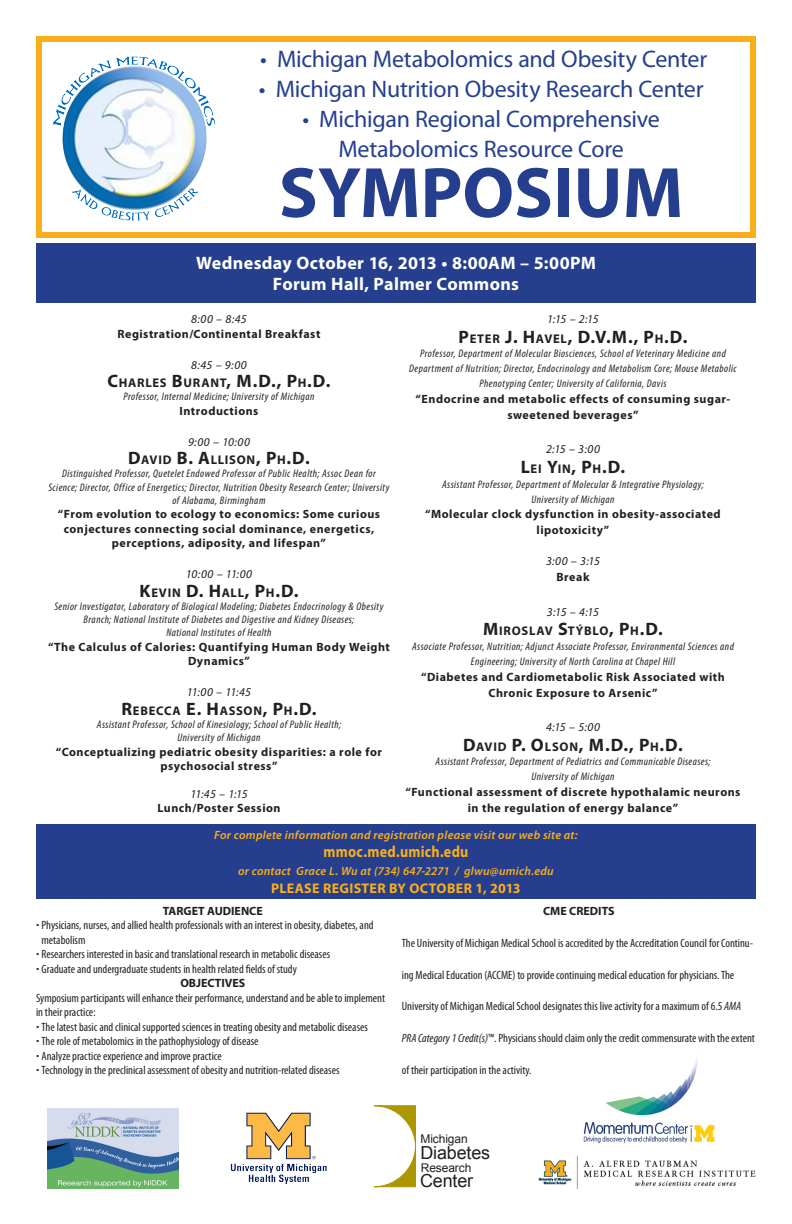
<style>
.page{position:relative;width:792px;height:1224px;background:#fff}
.page>*{position:absolute;margin:0;border:0;box-sizing:border-box;transform-origin:0 0}
.t1{font:700 72px "Myriad Pro";color:#253f8e}
.t2{font:24px/30px "Myriad Pro";letter-spacing:-.01em;color:#253f8e;text-align:center}
.Schedule{font:700 18px "Myriad Pro";color:#231f20}
.t3{font:700 18px "Myriad Pro";letter-spacing:.02em;color:#fff}
.t4{font:18px/27.7px "Arial";letter-spacing:-.01em;color:#231f20}
.t5{font:700 16.1px "Myriad Pro";letter-spacing:.02em;color:#faaf1a;scale:.87 1}
.t6{font:700 14px "Myriad Pro";letter-spacing:.02em;color:#faaf1a}
.Schedule-2{font:700 12.6px "Myriad Pro";letter-spacing:.06em;color:#231f20}
.t7{font:condensed 12px/14.5px "Myriad Pro";color:#231f20}
.Schedule-3{font:700 12px/14.5px "Myriad Pro";letter-spacing:.04em;color:#231f20;text-align:center}
.t8{font:italic 600 12px "Myriad Pro";letter-spacing:.02em;color:#faaf1a}
.Schedule-4{font:italic 12px/16px "Myriad Pro";letter-spacing:-.015em;color:#231f20;text-align:center}
.Schedule-5{font:700 12px "Myriad Pro";color:#231f20}
.t9{font:12px "Arial";letter-spacing:-.01em;color:#231f20}
.Schedule-6{font:italic condensed 11px/13.3px "Myriad Pro";letter-spacing:.04em;color:#231f20;text-align:center}
.s1{font-weight:400;font-style:italic}
.s2{font-size:12.6px}
.s3{font-size:18px}
.s4{font-weight:700;font-style:normal}
.s5{font-style:italic}
</style>
<div class="page">
<img style="left:583px;top:1057px;width:132px;height:86px">
<div style="left:36px;top:36px;width:720px;height:202px;border:6px solid #faaf1a"></div>
<div style="left:36px;top:824px;width:720px;height:75px;background:#253f8e"></div>
<img style="left:42px;top:42px;width:198px;height:190px">
<div style="left:36px;top:243px;width:720px;height:59px;background:#253f8e"></div>
<img style="left:48px;top:1108px;width:130px;height:80px">
<svg style="left:374px;top:1106px;width:42px;height:81px"></svg>
<img style="left:538px;top:1155px;width:218px;height:34px">
<img style="left:230px;top:1112px;width:97px;height:72px">
<p class="t2" style="left:260px;top:44px;width:448px">• Michigan Metabolomics and Obesity Center</p>
<p class="t2" style="left:259px;top:74px;width:446px">• Michigan Nutrition Obesity Research Center</p>
<p class="t2" style="left:302px;top:104px;width:359px">• Michigan Regional Comprehensive<br>Metabolomics Resource Core</p>
<p class="t1" style="left:279px;top:146px;width:406px">SYMPOSIUM</p>
<p class="t3" style="left:196px;top:251px;width:401px">Wednesday October 16, 2013 • 8:00AM – 5:00PM</p>
<p class="t3" style="left:273px;top:273px;width:248px">Forum Hall, Palmer Commons</p>
<p class="Schedule-3" style="left:118px;top:311px;width:204px"><span class="s1">8:00 – 8:45<br></span>Registration/Continental Breakfast</p>
<p class="Schedule-4" style="left:191px;top:357px;width:57px">8:45 – 9:00</p>
<p class="Schedule" style="left:108px;top:369px;width:224px">C<span class="s2">HARLES</span> B<span class="s2">URANT</span>, M.D., P<span class="s2">H</span>.D.</p>
<p class="Schedule-6" style="left:123px;top:390px;width:193px">Professor, Internal Medicine; University of Michigan</p>
<p class="Schedule-3" style="left:179px;top:403px;width:81px">Introductions</p>
<p class="Schedule-4" style="left:188px;top:434px;width:63px">9:00 – 10:00</p>
<p class="Schedule-2" style="left:128px;top:452px;width:183px"><span class="s3">D</span>AVID <span class="s3">B. A</span>LLISON<span class="s3">, P</span>H<span class="s3">.D.</span></p>
<p class="Schedule-6" style="left:48px;top:467px;width:343px">Distinguished Professor, Quetelet Endowed Professor of Public Health; Assoc Dean for<br>Science; Director, Office of Energetics; Director, Nutrition Obesity Research Center; University of Alabama, Birmingham</p>
<p class="Schedule-3" style="left:58px;top:507px;width:324px">“From evolution to ecology to economics: Some curious conjectures connecting social dominance, energetics, perceptions, adiposity, and lifespan”</p>
<p class="Schedule-4" style="left:186px;top:566px;width:68px">10:00 – 11:00</p>
<p class="Schedule" style="left:139px;top:579px;width:161px">K<span class="s2">EVIN</span> D. H<span class="s2">ALL</span>, P<span class="s2">H</span>.D.</p>
<p class="Schedule-6" style="left:54px;top:599px;width:331px">Senior Investigator, Laboratory of Biological Modeling; Diabetes Endocrinology &amp; Obesity<br>Branch; National Institute of Diabetes and Digestive and Kidney Diseases;<br>National Institutes of Health</p>
<p class="Schedule-3" style="left:48px;top:639px;width:343px">“The Calculus of Calories: Quantifying Human Body Weight<br>Dynamics”</p>
<p class="Schedule-4" style="left:187px;top:684px;width:66px">11:00 – 11:45</p>
<p class="Schedule-2" style="left:121px;top:702px;width:197px"><span class="s3">R</span>EBECCA <span class="s3">E. H</span>ASSON<span class="s3">, P</span>H<span class="s3">.D.</span></p>
<p class="Schedule-6" style="left:97px;top:717px;width:246px">Assistant Professor, School of Kinesiology; School of Public Health;<br>University of Michigan</p>
<p class="Schedule-3" style="left:56px;top:744px;width:328px">“Conceptualizing pediatric obesity disparities: a role for psychosocial stress”</p>
<p class="Schedule-3" style="left:157px;top:786px;width:125px"><span class="s1">11:45 – 1:15<br></span>Lunch/Poster Session</p>
<p class="Schedule-4" style="left:547px;top:311px;width:53px">1:15 – 2:15</p>
<p class="Schedule" style="left:459px;top:325px;width:230px">P<span class="s2">ETER</span> J. H<span class="s2">AVEL</span>, D.V.M., P<span class="s2">H</span>.D.</p>
<p class="Schedule-6" style="left:409px;top:346px;width:329px;line-height:14.8px">Professor, Department of Molecular Biosciences, School of Veterinary Medicine and<br>Department of Nutrition; Director, Endocrinology and Metabolism Core; Mouse Metabolic<br>Phenotyping Center; University of California, Davis</p>
<p class="Schedule-3" style="left:416px;top:391px;width:316px;line-height:16px">“Endocrine and metabolic effects of consuming sugar&shy;sweetened beverages”</p>
<p class="Schedule-4" style="left:546px;top:441px;width:55px">2:15 – 3:00</p>
<p class="Schedule" style="left:521px;top:455px;width:106px">L<span class="s2">EI</span> Y<span class="s2">IN</span>, P<span class="s2">H</span>.D.</p>
<p class="Schedule-6" style="left:442px;top:477px;width:263px;line-height:14.8px">Assistant Professor, Department of Molecular &amp; Integrative Physiology;<br>University of Michigan</p>
<p class="Schedule-3" style="left:425px;top:506px;width:297px;line-height:16px">“Molecular clock dysfunction in obesity-associated lipotoxicity”</p>
<p class="Schedule-4" style="left:546px;top:553px;width:55px">3:00 – 3:15<br><span class="s4">Break</span></p>
<p class="Schedule-4" style="left:547px;top:603px;width:54px">3:15 – 4:15</p>
<p class="Schedule-2" style="left:483px;top:623px;width:181px"><span class="s3">M</span>IROSLAV <span class="s3">S</span>TÝBLO<span class="s3">, P</span>H<span class="s3">.D.</span></p>
<p class="Schedule-6" style="left:412px;top:639px;width:323px;line-height:14.8px">Associate Professor, Nutrition; Adjunct Associate Professor, Environmental Sciences and<br>Engineering; University of North Carolina at Chapel Hill</p>
<p class="Schedule-3" style="left:421px;top:668px;width:305px;line-height:16px">“Diabetes and Cardiometabolic Risk Associated with<br>Chronic Exposure to Arsenic”</p>
<p class="Schedule-4" style="left:546px;top:719px;width:55px">4:15 – 5:00</p>
<p class="Schedule" style="left:463px;top:733px;width:221px">D<span class="s2">AVID</span> P. O<span class="s2">LSON</span>, M.D., P<span class="s2">H</span>.D.</p>
<p class="Schedule-6" style="left:436px;top:754px;width:276px;line-height:14.8px">Assistant Professor, Department of Pediatrics and Communicable Diseases;<br>University of Michigan</p>
<p class="Schedule-3" style="left:405px;top:784px;width:337px;line-height:16px">“Functional assessment of discrete hypothalamic neurons in the regulation of energy balance”</p>
<p class="t8" style="left:214px;top:828px;width:365px">For complete information and registration please visit our web site at:</p>
<p class="t5" style="left:324px;top:841px;width:168px">mmoc.med.umich.edu</p>
<p class="t8" style="left:238px;top:864px;width:317px">or contact Grace L. Wu at (734) 647-2271 / glwu@umich.edu</p>
<p class="t6" style="left:271px;top:879px;width:251px">PLEASE REGISTER BY OCTOBER 1, 2013</p>
<p class="Schedule-5" style="left:163px;top:903px;width:101px">TARGET AUDIENCE</p>
<p class="t7" style="left:41px;top:918px;width:334px;text-indent:-5px"><sup>.</sup> Physicians, nurses, and allied health professionals with an interest in obesity, diabetes, and metabolism</p>
<p class="t7" style="left:36px;top:947px;width:296px"><sup>.</sup> Researchers interested in basic and translational research in metabolic diseases</p>
<p class="t7" style="left:36px;top:961px;width:262px"><sup>.</sup> Graduate and undergraduate students in health related fields of study</p>
<p class="Schedule-5" style="left:180px;top:975px;width:67px">OBJECTIVES</p>
<p class="t7" style="left:36px;top:990px;width:351px">Symposium participants will enhance their performance, understand and be able to implement in their practice:</p>
<p class="t7" style="left:36px;top:1019px;width:333px"><sup>.</sup> The latest basic and clinical supported sciences in treating obesity and metabolic diseases</p>
<p class="t7" style="left:36px;top:1034px;width:224px"><sup>.</sup> The role of metabolomics in the pathophysiology of disease</p>
<p class="t7" style="left:36px;top:1048px;width:187px"><sup>.</sup> Analyze practice experience and improve practice</p>
<p class="t7" style="left:36px;top:1063px;width:305px"><sup>.</sup> Technology in the preclinical assessment of obesity and nutrition-related diseases</p>
<p class="Schedule-5" style="left:543px;top:903px;width:73px">CME CREDITS</p>
<p class="t7" style="left:402px;top:935px;width:353px">The University of Michigan Medical School is accredited by the Accreditation Council for Continu-</p>
<p class="t7" style="left:402px;top:967px;width:334px">ing Medical Education (ACCME) to provide continuing medical education for physicians. The</p>
<p class="t7" style="left:402px;top:999px;width:341px">University of Michigan Medical School designates this live activity for a maximum of 6.5 <span class="s5">AMA</span></p>
<p class="t7" style="left:402px;top:1031px;width:355px"><span class="s5">PRA Category 1 Credit(s)</span>™. Physicians should claim only the credit commensurate with the extent</p>
<p class="t7" style="left:402px;top:1063px;width:131px">of their participation in the activity.</p>
<p class="t9" style="left:420px;top:1131px;width:49px">Michigan</p>
<p class="t4" style="left:420px;top:1139px;width:72px">Diabetes<br>Center</p>
<p class="t9" style="left:421px;top:1160px;width:52px">Research</p>
</div>
